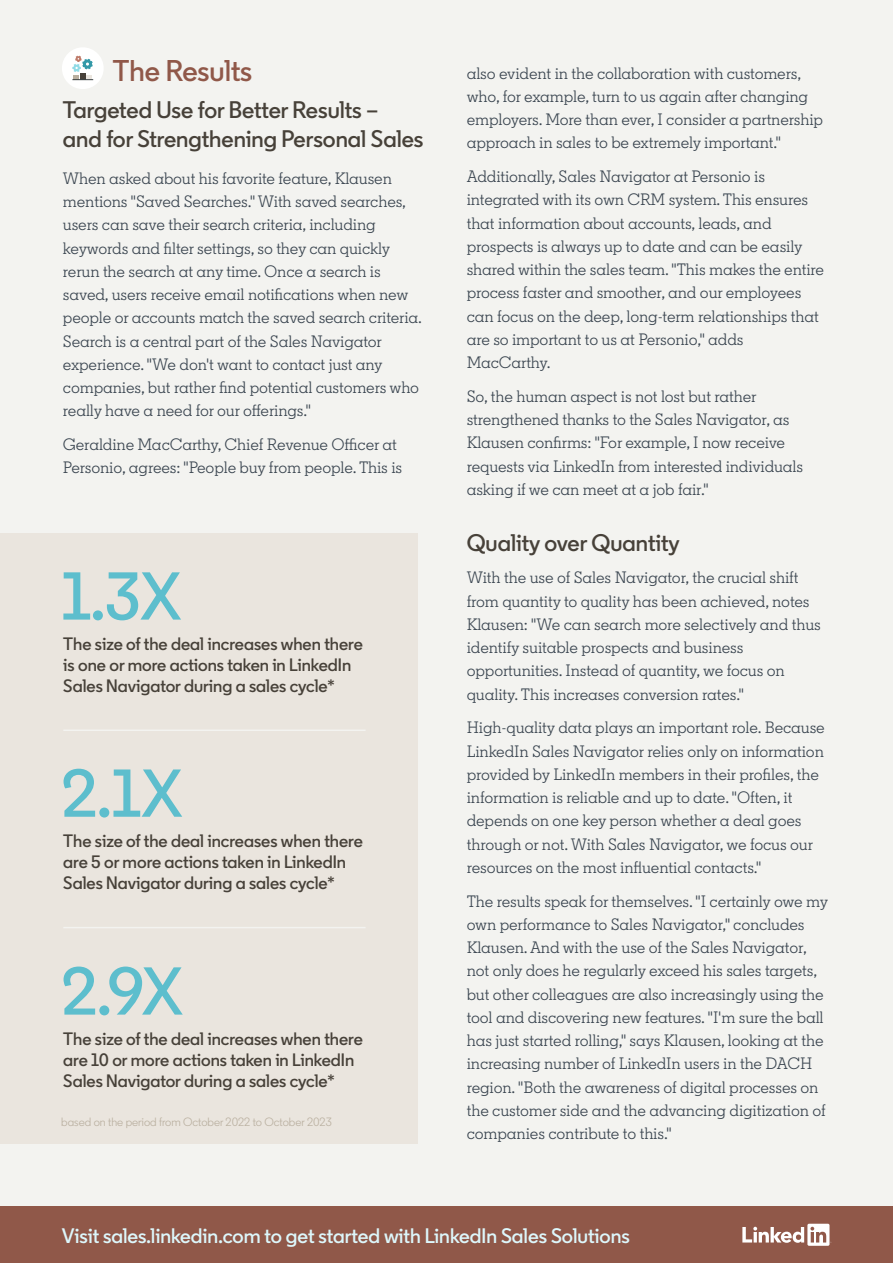
<style>
.page{position:relative;width:893px;height:1263px;background:#f3f3f0}
.page>*{position:absolute;margin:0;border:0;box-sizing:border-box;transform-origin:0 0}
.t1{font:600 67.5px "Community";color:#5dbecd}
.t2{font:600 30px "Community";color:#905849}
.t3{font:600 24px/28.8px "Community";color:#474139}
.t4{font:600 21px "Community";color:#ddf7fb}
.t5{font:600 18px/21px "Community";color:#474139}
.t6{font:16.5px/23.2px "Community Slab";letter-spacing:-.01em;color:#39444f}
.t7{font:12px "Community";color:#b9af9f}
</style>
<div class="page">
<div style="left:0;top:1206px;width:893px;height:57px;background:#905849"></div>
<div style="left:0;top:533px;width:417px;height:611px;background:#eae5de"></div>
<hr style="left:63px;top:729px;width:303px;height:2px;background:#f3f3f0">
<hr style="left:63px;top:927px;width:303px;height:1px;background:#f3f3f0">
<svg style="left:742px;top:1224px;width:90px;height:22px"></svg>
<div style="left:62px;top:47px;width:42px;height:42px;background:#fff;border-radius:50%"></div>
<svg style="left:72px;top:56px;width:21px;height:24px"></svg>
<h2 class="t2" style="left:113px;top:52px;width:141px">The Results</h2>
<h3 class="t3" style="left:63px;top:96px;width:362px">Targeted Use for Better Results – and for Strengthening Personal Sales</h3>
<p class="t6" style="left:63px;top:167px;width:361px">When asked about his favorite feature, Klausen mentions "Saved Searches." With saved searches, users can save their search criteria, including keywords and filter settings, so they can quickly rerun the search at any time. Once a search is saved, users receive email notifications when new people or accounts match the saved search criteria.<br>Search is a central part of the Sales Navigator experience. "We don't want to contact just any companies, but rather find potential customers who really have a need for our offerings."</p>
<p class="t6" style="left:63px;top:433px;width:341px">Geraldine MacCarthy, Chief Revenue Officer at<br>Personio, agrees: "People buy from people. This is</p>
<h1 class="t1" style="left:61px;top:554px;width:121px">1.3X</h1>
<p class="t5" style="left:63px;top:633px;width:301px">The size of the deal increases when there is one or more actions taken in LinkedIn<br>Sales Navigator during a sales cycle*</p>
<h1 class="t1" style="left:61px;top:751px;width:122px">2.1X</h1>
<p class="t5" style="left:63px;top:830px;width:301px">The size of the deal increases when there are 5 or more actions taken in LinkedIn<br>Sales Navigator during a sales cycle*</p>
<h1 class="t1" style="left:61px;top:949px;width:122px">2.9X</h1>
<p class="t5" style="left:63px;top:1028px;width:301px">The size of the deal increases when there are 10 or more actions taken in LinkedIn<br>Sales Navigator during a sales cycle*</p>
<p class="t7" style="left:61px;top:1115px;width:272px">based on the period from October 2022 to October 2023</p>
<p class="t6" style="left:467px;top:61px;width:358px">also evident in the collaboration with customers, who, for example, turn to us again after changing employers. More than ever, I consider a partnership approach in sales to be extremely important."</p>
<p class="t6" style="left:467px;top:165px;width:359px">Additionally, Sales Navigator at Personio is integrated with its own CRM system. This ensures that information about accounts, leads, and prospects is always up to date and can be easily shared within the sales team. "This makes the entire process faster and smoother, and our employees can focus on the deep, long-term relationships that are so important to us at Personio," adds MacCarthy.</p>
<p class="t6" style="left:467px;top:385px;width:338px">So, the human aspect is not lost but rather strengthened thanks to the Sales Navigator, as Klausen confirms: "For example, I now receive requests via LinkedIn from interested individuals asking if we can meet at a job fair."</p>
<h3 class="t3" style="left:467px;top:528px;width:214px">Quality over Quantity</h3>
<p class="t6" style="left:467px;top:566px;width:356px">With the use of Sales Navigator, the crucial shift from quantity to quality has been achieved, notes Klausen: "We can search more selectively and thus identify suitable prospects and business opportunities. Instead of quantity, we focus on quality. This increases conversion rates."</p>
<p class="t6" style="left:467px;top:716px;width:360px">High-quality data plays an important role. Because LinkedIn Sales Navigator relies only on information provided by LinkedIn members in their profiles, the information is reliable and up to date. "Often, it depends on one key person whether a deal goes through or not. With Sales Navigator, we focus our resources on the most influential contacts."</p>
<p class="t6" style="left:467px;top:889px;width:363px">The results speak for themselves. "I certainly owe my own performance to Sales Navigator," concludes Klausen. And with the use of the Sales Navigator, not only does he regularly exceed his sales targets, but other colleagues are also increasingly using the tool and discovering new features. "I'm sure the ball has just started rolling," says Klausen, looking at the increasing number of LinkedIn users in the DACH region. "Both the awareness of digital processes on the customer side and the advancing digitization of companies contribute to this."</p>
<p class="t4" style="left:62px;top:1222px;width:569px">Visit sales.linkedin.com to get started with LinkedIn Sales Solutions</p>
</div>
